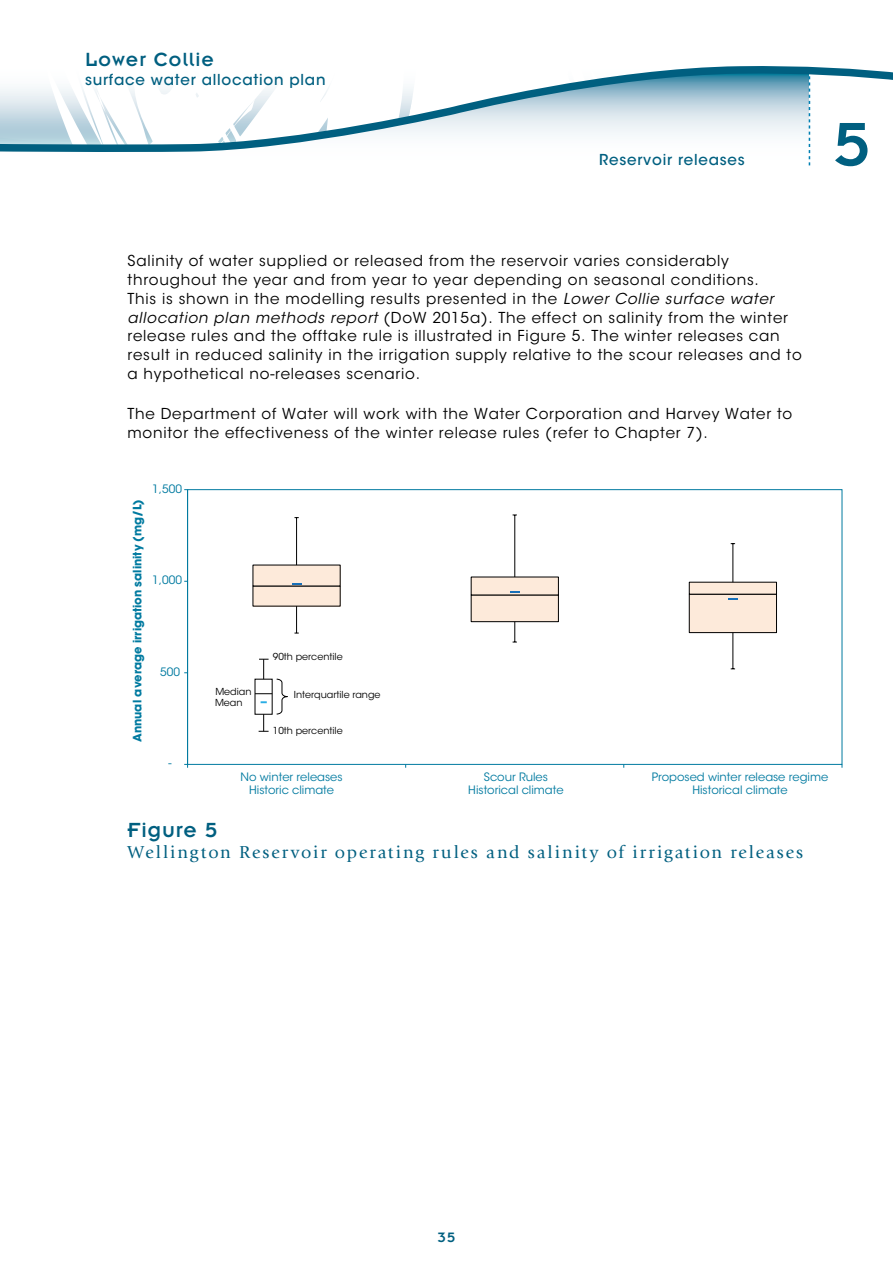
<style>
.page{position:relative;width:893px;height:1263px;background:#fff}
.page>*{position:absolute;margin:0;border:0;box-sizing:border-box;transform-origin:0 0}
.t1{font:67.5px "Insignia LT Std";color:#005f80}
.t2{font:22.5px "Insignia LT Std";letter-spacing:.04em;color:#005f80}
.t3{font:21px "Insignia LT Std";letter-spacing:.05em;color:#005f80}
.t4{font:18px "Giovanni Std";letter-spacing:.105em;color:#005f80}
.t5{font:15px/18.8px "ITC Avant Garde Std";letter-spacing:.05em;color:#000}
.t6{font:500 15px "ITC Avant Garde Std";letter-spacing:.05em;color:#005f80}
.t7{font:15px "Insignia LT Std";color:#005f80}
.t8{font:11.55px/12.9px "ITC Avant Garde Std";color:#007aa0;text-align:center}
.t9{font:700 11.55px "ITC Avant Garde Std";color:#007aa0}
.t10{font:9.6px "ITC Avant Garde Std";letter-spacing:-.005em;color:#000}
.s1{font-style:italic}
</style>
<div class="page">
<svg style="left:0;top:66px;width:893px;height:88px"></svg>
<div style="left:253px;top:586px;width:87px;height:20px;background:#fdeada"></div>
<div style="left:471px;top:595px;width:87px;height:27px;background:#fdeada"></div>
<div style="left:471px;top:595px;width:88px;height:27px;border:1px solid #000"></div>
<div style="left:689px;top:594px;width:87px;height:39px;background:#fdeada"></div>
<div style="left:689px;top:594px;width:88px;height:39px;border:1px solid #000"></div>
<div style="left:253px;top:565px;width:87px;height:21px;background:#fdeada"></div>
<div style="left:471px;top:577px;width:87px;height:18px;background:#fdeada"></div>
<div style="left:689px;top:582px;width:87px;height:12px;background:#fdeada"></div>
<svg style="left:294px;top:606px;width:5px;height:28px"></svg>
<svg style="left:513px;top:622px;width:4px;height:21px"></svg>
<hr style="left:732px;top:633px;width:1px;height:36px;background:#000">
<hr style="left:296px;top:518px;width:1px;height:47px;background:#000">
<hr style="left:514px;top:515px;width:1px;height:62px;background:#000">
<hr style="left:732px;top:544px;width:1px;height:38px;background:#000">
<hr style="left:187px;top:490px;width:1px;height:274px;background:#007aa0">
<svg style="left:292px;top:583px;width:9px;height:2px"></svg>
<svg style="left:510px;top:591px;width:9px;height:2px"></svg>
<svg style="left:728px;top:598px;width:9px;height:2px"></svg>
<svg style="left:255px;top:659px;width:33px;height:73px"></svg>
<h3 class="t3" style="left:85px;top:49px;width:130px">Lower Collie</h3>
<p class="t6" style="left:85px;top:70px;width:242px">surface water allocation plan</p>
<p class="t6" style="left:599px;top:151px;width:147px">Reservoir releases</p>
<h1 class="t1" style="left:834px;top:110px;width:38px">5</h1>
<p class="t5" style="left:128px;top:252px;width:676px">Salinity of water supplied or released from the reservoir varies considerably throughout the year and from year to year depending on seasonal conditions.<br>This is shown in the modelling results presented in the <span class="s1">Lower Collie surface water allocation plan methods report</span> (DoW 2015a). The effect on salinity from the winter release rules and the offtake rule is illustrated in Figure 5. The winter releases can result in reduced salinity in the irrigation supply relative to the scour releases and to a hypothetical no-releases scenario.</p>
<p class="t5" style="left:128px;top:404px;width:666px">The Department of Water will work with the Water Corporation and Harvey Water to monitor the effectiveness of the winter release rules (refer to Chapter 7).</p>
<p class="t9" style="left:130px;top:742px;width:244px;rotate:-90deg">Annual average irrigation salinity (mg/L)</p>
<p class="t8" style="left:152px;top:482px;width:31px">1,500</p>
<p class="t8" style="left:152px;top:574px;width:31px">1,000</p>
<p class="t8" style="left:160px;top:665px;width:21px">500</p>
<p class="t8" style="left:168px;top:757px;width:5px">-</p>
<p class="t10" style="left:273px;top:650px;width:71px">90th percentile</p>
<p class="t10" style="left:216px;top:686px;width:38px">Median</p>
<p class="t10" style="left:294px;top:689px;width:88px">Interquartile range</p>
<p class="t10" style="left:215px;top:697px;width:29px">Mean</p>
<p class="t10" style="left:273px;top:724px;width:71px">10th percentile</p>
<p class="t8" style="left:241px;top:771px;width:103px">No winter releases<br>Historic climate</p>
<p class="t8" style="left:468px;top:771px;width:97px">Scour Rules<br>Historical climate</p>
<p class="t8" style="left:652px;top:771px;width:178px">Proposed winter release regime<br>Historical climate</p>
<h2 class="t2" style="left:128px;top:818px;width:91px">Figure 5</h2>
<p class="t4" style="left:128px;top:842px;width:677px">Wellington Reservoir operating rules and salinity of irrigation releases</p>
<p class="t7" style="left:438px;top:1229px;width:19px">35</p>
</div>
